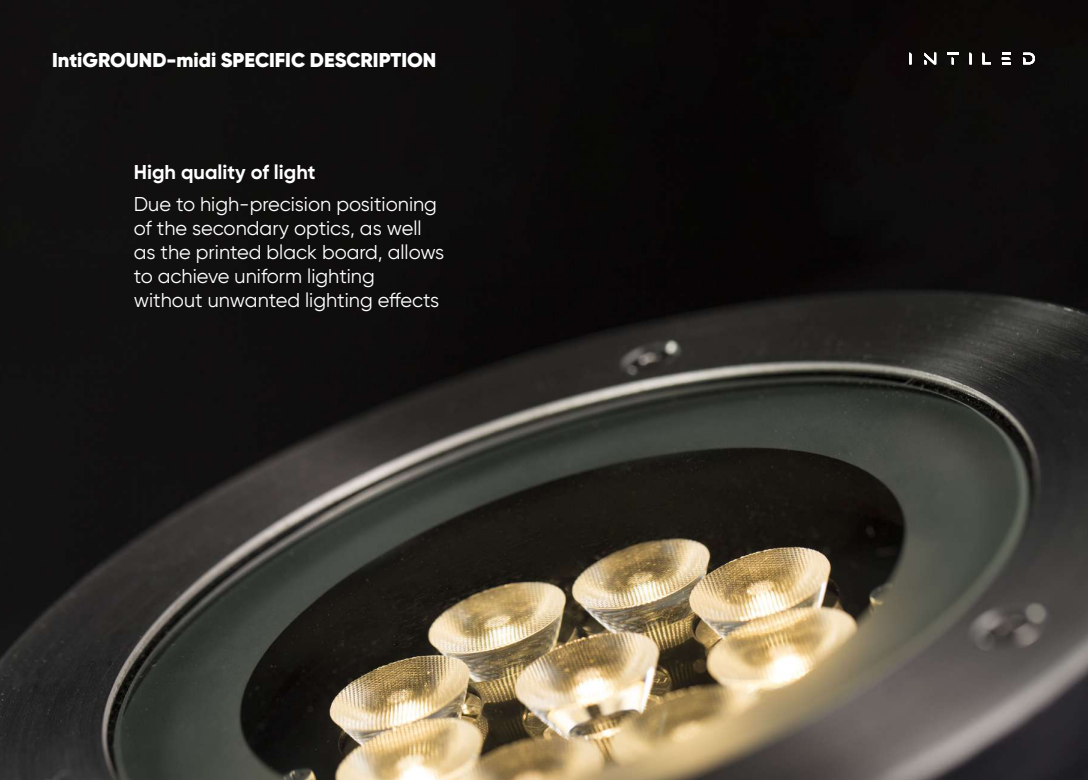
<style>
.page{position:relative;width:1088px;height:780px;background:#fff}
.page>*{position:absolute;margin:0;border:0;box-sizing:border-box;transform-origin:0 0}
.t1{font:20px/24px "Gilroy";color:#fff}
.t2{font:900 20px "Gilroy";color:#fff}
.t3{font:700 20px "Gilroy";color:#fff}
</style>
<div class="page">
<img style="left:0;top:0;width:1088px;height:780px">
<svg style="left:909px;top:53px;width:2px;height:11px"></svg>
<svg style="left:947px;top:53px;width:11px;height:11px"></svg>
<svg style="left:969px;top:53px;width:2px;height:11px"></svg>
<svg style="left:924px;top:53px;width:12px;height:11px"></svg>
<svg style="left:1023px;top:53px;width:12px;height:11px"></svg>
<svg style="left:982px;top:53px;width:9px;height:11px"></svg>
<svg style="left:1002px;top:53px;width:8px;height:11px"></svg>
<p class="t2" style="left:52px;top:47px;width:386px">IntiGROUND-midi SPECIFIC DESCRIPTION</p>
<p class="t3" style="left:134px;top:159px;width:183px">High quality of light</p>
<p class="t1" style="left:134px;top:191px;width:312px">Due to high-precision positioning of the secondary optics, as well as the printed black board, allows to achieve uniform lighting without unwanted lighting effects</p>
</div>
